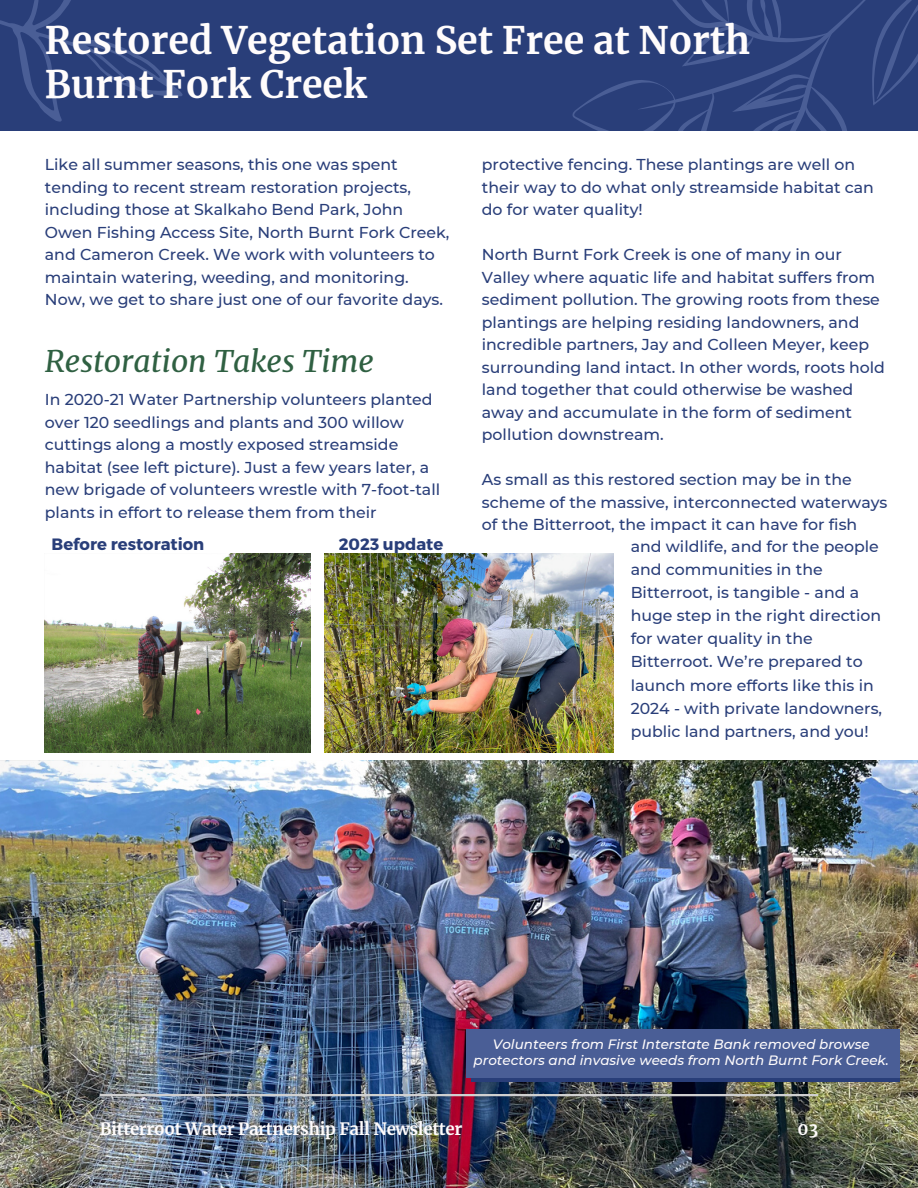
<style>
.page{position:relative;width:918px;height:1188px;background:#fff}
.page>*{position:absolute;margin:0;border:0;box-sizing:border-box;transform-origin:0 0}
.t1{font:700 37.5px/43.8px "Merriweather";color:#fffcfc}
.t2{font:italic 30px "Merriweather";color:#2f6042}
.t3{font:700 16.95px "Merriweather";color:#fffcfc}
.t4{font:700 16.8px "Merriweather";letter-spacing:-.02em;color:#fffcfc}
.t5{font:700 16.5px "Montserrat";color:#293e79}
.t6{font:500 15.75px/22.5px "Montserrat";color:#293e79}
.t7{font:italic 500 13.5px/15.8px "Montserrat";color:#fffcfc;text-align:center}
</style>
<div class="page">
<div style="left:0;top:0;width:918px;height:131px;background:#293e79"></div>
<svg style="left:0;top:0;width:183px;height:122px"></svg>
<svg style="left:572px;top:0;width:346px;height:131px"></svg>
<img style="left:0;top:761px;width:918px;height:427px">
<hr style="left:100px;top:1094px;width:718px;height:2px;background:#d1d1d1">
<div style="left:471px;top:1042px;width:428px;height:40px;background:#293e79"></div>
<div style="left:466px;top:1029px;width:433px;height:49px;background:#4a5e96"></div>
<img style="left:324px;top:554px;width:289px;height:199px">
<img style="left:45px;top:554px;width:265px;height:199px">
<p class="t1" style="left:45px;top:19px;width:707px">Restored Vegetation Set Free at North<br>Burnt Fork Creek</p>
<h3 class="t6" style="left:45px;top:153px;width:406px">Like all summer seasons, this one was spent tending to recent stream restoration projects, including those at Skalkaho Bend Park, John Owen Fishing Access Site, North Burnt Fork Creek, and Cameron Creek. We work with volunteers to maintain watering, weeding, and monitoring.<br>Now, we get to share just one of our favorite days.</h3>
<p class="t2" style="left:45px;top:342px;width:331px">Restoration Takes Time</p>
<h2 class="t6" style="left:45px;top:388px;width:397px">In 2020-21 Water Partnership volunteers planted over 120 seedlings and plants and 300 willow cuttings along a mostly exposed streamside habitat (see left picture). Just a few years later, a new brigade of volunteers wrestle with 7-foot-tall plants in effort to release them from their</h2>
<h3 class="t6" style="left:482px;top:153px;width:394px">protective fencing. These plantings are well on their way to do what only streamside habitat can do for water quality!</h3>
<h3 class="t6" style="left:482px;top:243px;width:405px">North Burnt Fork Creek is one of many in our Valley where aquatic life and habitat suffers from sediment pollution. The growing roots from these plantings are helping residing landowners, and incredible partners, Jay and Colleen Meyer, keep surrounding land intact. In other words, roots hold land together that could otherwise be washed away and accumulate in the form of sediment pollution downstream.</h3>
<h3 class="t6" style="left:482px;top:468px;width:407px">As small as this restored section may be in the scheme of the massive, interconnected waterways of the Bitterroot, the impact it can have for fish</h3>
<p class="t5" style="left:52px;top:533px;width:154px">Before restoration</p>
<h3 class="t5" style="left:339px;top:533px;width:106px">2023 update</h3>
<p class="t6" style="left:631px;top:535px;width:253px;line-height:23.1px">and wildlife, and for the people and communities in the<br>Bitterroot, is tangible - and a huge step in the right direction for water quality in the<br>Bitterroot. We’re prepared to launch more efforts like this in<br>2024 - with private landowners, public land partners, and you!</p>
<h3 class="t7" style="left:474px;top:1037px;width:417px">Volunteers from First Interstate Bank removed browse protectors and invasive weeds from North Burnt Fork Creek.</h3>
<h3 class="t4" style="left:100px;top:1118px;width:364px">Bitterroot Water Partnership Fall Newsletter</h3>
<h3 class="t3" style="left:798px;top:1118px;width:22px">03</h3>
</div>
